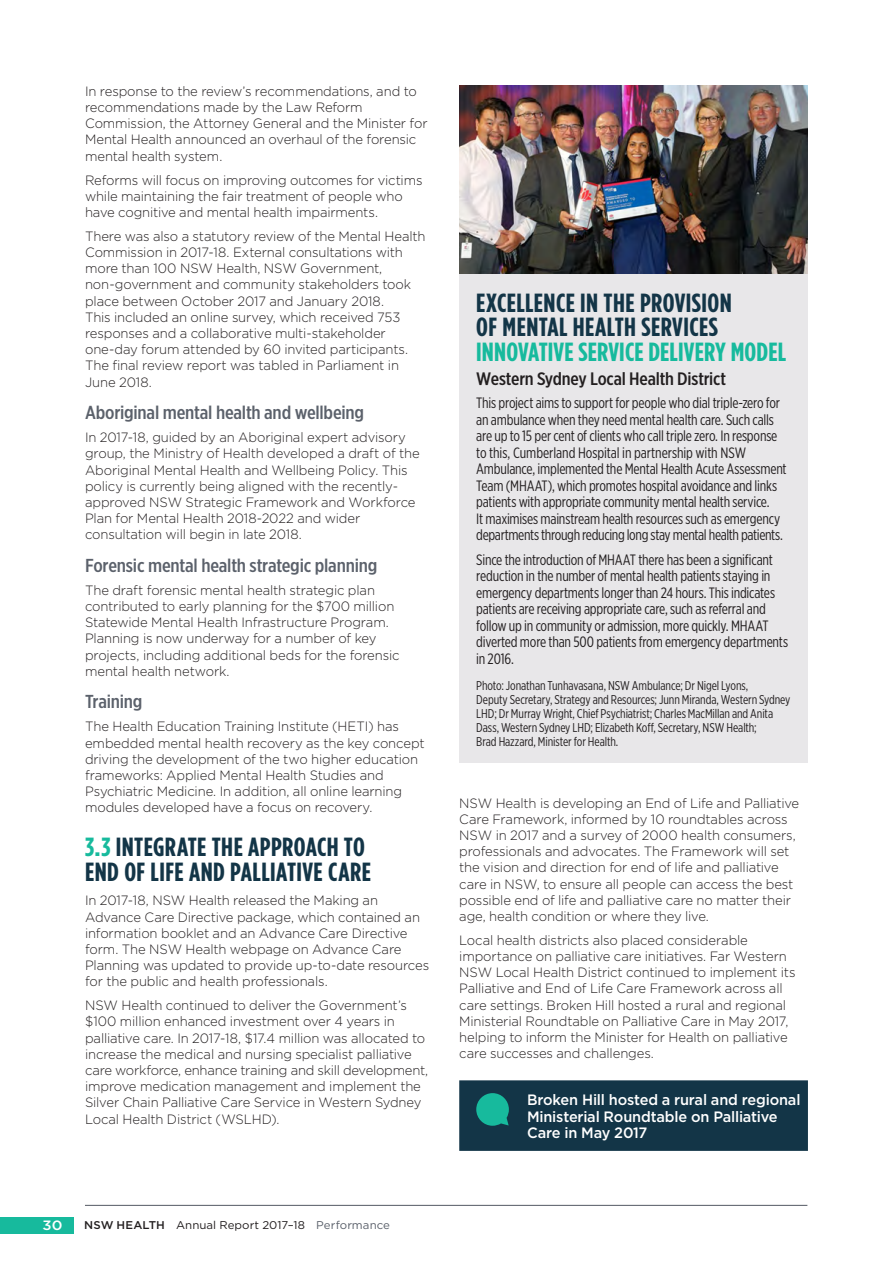
<style>
.page{position:relative;width:893px;height:1263px;background:#fff}
.page>*{position:absolute;margin:0;border:0;box-sizing:border-box;transform-origin:0 0}
.H2_Case_Study{font:700 26.25px/24.8px "Gotham Condensed";letter-spacing:.01em;color:#133547;scale:1.07 1}
.Priority_H2{font:700 26.25px/24.8px "Gotham Condensed";letter-spacing:.015em;color:#133547;scale:1.07 1}
.t1{font:500 18.75px "Gotham X Narrow";letter-spacing:-.01em;color:#5b616b;scale:1.07 1}
.H3_Case_Study{font:500 18px "Gotham X Narrow";letter-spacing:-.01em;color:#231f20;scale:1.07 1}
.Body_Case_Sgtudy{font:15px/16.5px "Gotham X Narrow";letter-spacing:-.015em;color:#231f20}
.Infographic2{font:500 15px/16.5px "Gotham";letter-spacing:-.01em;color:#fff}
.Body{font:300 13.5px/16.2px "Gotham";letter-spacing:-.01em;color:#231f20}
.t2{font:500 13.5px "Gotham";color:#fff;scale:1.1 1}
.Photo_caption_Case_S{font:12.75px/14px "Gotham X Narrow";letter-spacing:-.01em;color:#231f20}
.t3{font:11.25px "Gotham";letter-spacing:.005em;color:#231f20}
.s1{color:#17ba9d}
.s2{font-weight:500}
.s3{color:#5b616b}
</style>
<div class="page">
<div style="left:0;top:1217px;width:73px;height:17px;background:#17ba9d"></div>
<hr style="left:85px;top:1205px;width:722px;height:1px;background:#5b616b">
<svg style="left:459px;top:1080px;width:349px;height:71px;background:#143b4b"></svg>
<div style="left:459px;top:274px;width:349px;height:489px;background:#e8e7e9"></div>
<img style="left:459px;top:85px;width:349px;height:189px">
<p class="Body" style="left:85px;top:83px;width:344px">In response to the review’s recommendations, and to recommendations made by the Law Reform Commission, the Attorney General and the Minister for Mental Health announced an overhaul of the forensic mental health system.</p>
<p class="Body" style="left:85px;top:171px;width:339px">Reforms will focus on improving outcomes for victims while maintaining the fair treatment of people who have cognitive and mental health impairments.</p>
<p class="Body" style="left:85px;top:228px;width:342px">There was also a statutory review of the Mental Health Commission in 2017-18. External consultations with more than 100 NSW Health, NSW Government, non-government and community stakeholders took place between October 2017 and January 2018.<br>This included an online survey, which received 753 responses and a collaborative multi-stakeholder one-day forum attended by 60 invited participants.<br>The final review report was tabled in Parliament in June 2018.</p>
<h3 class="t1" style="left:85px;top:401px;width:262px">Aboriginal mental health and wellbeing</h3>
<p class="Body" style="left:85px;top:429px;width:336px">In 2017-18, guided by an Aboriginal expert advisory group, the Ministry of Health developed a draft of the Aboriginal Mental Health and Wellbeing Policy. This policy is currently being aligned with the recently&shy;approved NSW Strategic Framework and Workforce Plan for Mental Health 2018-2022 and wider consultation will begin in late 2018.</p>
<h3 class="t1" style="left:85px;top:554px;width:275px">Forensic mental health strategic planning</h3>
<p class="Body" style="left:85px;top:582px;width:316px">The draft forensic mental health strategic plan contributed to early planning for the $700 million Statewide Mental Health Infrastructure Program.<br>Planning is now underway for a number of key projects, including additional beds for the forensic mental health network.</p>
<h3 class="t1" style="left:85px;top:690px;width:55px">Training</h3>
<p class="Body" style="left:85px;top:718px;width:341px">The Health Education Training Institute (HETI) has embedded mental health recovery as the key concept driving the development of the two higher education frameworks: Applied Mental Health Studies and Psychiatric Medicine. In addition, all online learning modules developed have a focus on recovery.</p>
<p class="Priority_H2" style="left:85px;top:834px;width:269px"><span class="s1">3.3</span> INTEGRATE THE APPROACH TO<br>END OF LIFE AND PALLIATIVE CARE</p>
<p class="Body" style="left:85px;top:892px;width:346px">In 2017-18, NSW Health released the Making an Advance Care Directive package, which contained an information booklet and an Advance Care Directive form. The NSW Health webpage on Advance Care Planning was updated to provide up-to-date resources for the public and health professionals.</p>
<p class="Body" style="left:85px;top:997px;width:345px">NSW Health continued to deliver the Government’s $100 million enhanced investment over 4 years in palliative care. In 2017-18, $17.4 million was allocated to increase the medical and nursing specialist palliative care workforce, enhance training and skill development, improve medication management and implement the Silver Chain Palliative Care Service in Western Sydney Local Health District (WSLHD).</p>
<p class="H2_Case_Study" style="left:476px;top:290px;width:291px">EXCELLENCE IN THE PROVISION<br>OF MENTAL HEALTH SERVICES<br><span class="s1">INNOVATIVE SERVICE DELIVERY MODEL</span></p>
<p class="H3_Case_Study" style="left:476px;top:368px;width:235px">Western Sydney Local Health District</p>
<p class="Body_Case_Sgtudy" style="left:476px;top:395px;width:312px">This project aims to support for people who dial triple-zero for an ambulance when they need mental health care. Such calls are up to 15 per cent of clients who call triple zero. In response to this, Cumberland Hospital in partnership with NSW Ambulance, implemented the Mental Health Acute Assessment Team (MHAAT), which promotes hospital avoidance and links patients with appropriate community mental health service.<br>It maximises mainstream health resources such as emergency departments through reducing long stay mental health patients.</p>
<p class="Body_Case_Sgtudy" style="left:476px;top:551px;width:313px">Since the introduction of MHAAT there has been a significant reduction in the number of mental health patients staying in emergency departments longer than 24 hours. This indicates patients are receiving appropriate care, such as referral and follow up in community or admission, more quickly. MHAAT diverted more than 500 patients from emergency departments in 2016.</p>
<p class="Photo_caption_Case_S" style="left:476px;top:678px;width:316px">Photo: Jonathan Tunhavasana, NSW Ambulance; Dr Nigel Lyons,<br>Deputy Secretary, Strategy and Resources; Junn Miranda, Western Sydney LHD; Dr Murray Wright, Chief Psychiatrist; Charles MacMillan and Anita Dass, Western Sydney LHD; Elizabeth Koff, Secretary, NSW Health;<br>Brad Hazzard, Minister for Health.</p>
<p class="Body" style="left:459px;top:794px;width:341px">NSW Health is developing an End of Life and Palliative Care Framework, informed by 10 roundtables across NSW in 2017 and a survey of 2000 health consumers, professionals and advocates. The Framework will set the vision and direction for end of life and palliative care in NSW, to ensure all people can access the best possible end of life and palliative care no matter their age, health condition or where they live.</p>
<p class="Body" style="left:459px;top:931px;width:338px">Local health districts also placed considerable importance on palliative care initiatives. Far Western NSW Local Health District continued to implement its Palliative and End of Life Care Framework across all care settings. Broken Hill hosted a rural and regional Ministerial Roundtable on Palliative Care in May 2017, helping to inform the Minister for Health on palliative care successes and challenges.</p>
<p class="Infographic2" style="left:527px;top:1091px;width:275px">Broken Hill hosted a rural and regional<br>Ministerial Roundtable on Palliative<br>Care in May 2017</p>
<p class="t2" style="left:43px;top:1217px;width:20px">30</p>
<p class="t3" style="left:84px;top:1218px;width:307px"><span class="s2">NSW HEALTH</span> Annual Report 2017–18 <span class="s3">Performance</span></p>
</div>
